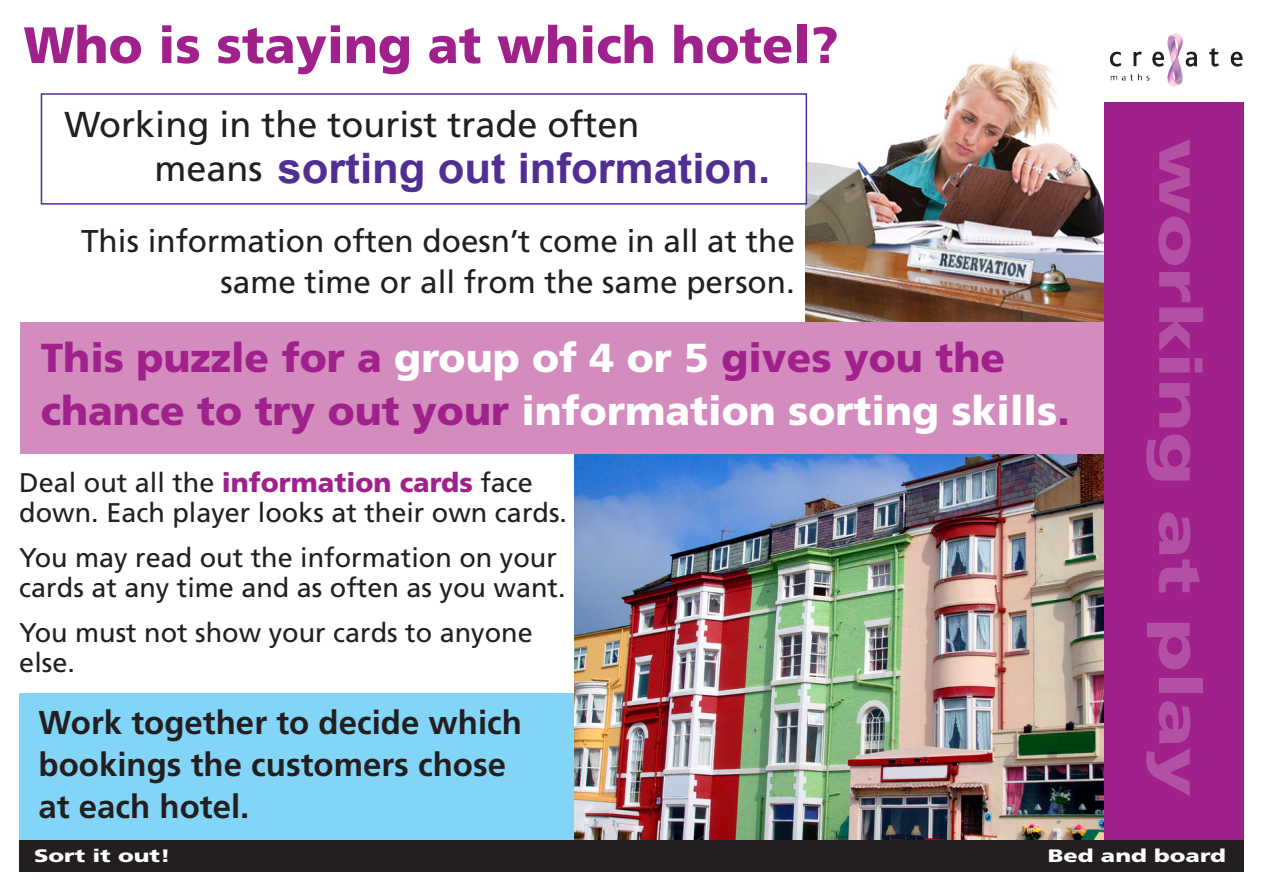
<style>
.page{position:relative;width:1263px;height:893px;background:#fff}
.page>*{position:absolute;margin:0;border:0;box-sizing:border-box;transform-origin:0 0}
.t1{font:900 58.5px "Frutiger";color:rgb(212 173 208/.35);scale:1.37 1}
.t2{font:900 51px "Frutiger";color:#a0218c}
.t3{font:700 42px "Arial";color:#502e92;scale:1.04 1}
.t4{font:900 40.5px/52.5px "Frutiger";color:#a0218c}
.t5{font:36px "Frutiger";color:#231f20}
.t6{font:700 33px/42px "Frutiger";color:#231f20}
.t7{font:31.5px/40.5px "Frutiger";color:#231f20;text-align:right}
.t8{font:27px/30px "Frutiger";color:#231f20}
.t9{font:900 18px "Frutiger";color:#fff;scale:1.31 1}
.s1{font-family:"Frutiger";font-weight:400;font-size:36px;color:#231f20}
.s2{color:#fff}
.s3{font-weight:900;color:#a0218c}
</style>
<div class="page">
<img style="left:805px;top:48px;width:299px;height:274px">
<div style="left:19px;top:693px;width:584px;height:148px;background:#82d5f7"></div>
<img style="left:575px;top:453px;width:529px;height:388px">
<div style="left:41px;top:93px;width:766px;height:112px;background:#fff;border:2px solid #502e92"></div>
<div style="left:20px;top:322px;width:1092px;height:131px;background:#d38cbd"></div>
<div style="left:1104px;top:102px;width:139px;height:768px;background:#a0218c"></div>
<img style="left:1097px;top:33px;width:146px;height:64px">
<div style="left:19px;top:841px;width:1224px;height:31px;background:#231f20"></div>
<h2 class="t2" style="left:24px;top:14px;width:817px">Who is staying at which hotel?</h2>
<h3 class="t5" style="left:64px;top:104px;width:577px">Working in the tourist trade often</h3>
<h3 class="t3" style="left:154px;top:141px;width:593px"><span class="s1">means</span> sorting out information.</h3>
<p class="t7" style="left:81px;top:221px;width:715px">This information often doesn’t come in all at the same time or all from the same person.</p>
<h3 class="t4" style="left:41px;top:332px;width:1030px">This puzzle for a <span class="s2">group of 4 or 5</span> gives you the chance to try out your <span class="s2">information sorting skills</span>.</h3>
<p class="t8" style="left:19px;top:467px;width:549px">Deal out all the <span class="s3">information cards</span> face down. Each player looks at their own cards.</p>
<p class="t8" style="left:19px;top:542px;width:548px">You may read out the information on your cards at any time and as often as you want.</p>
<p class="t8" style="left:19px;top:617px;width:515px">You must not show your cards to anyone else.</p>
<p class="t6" style="left:39px;top:702px;width:485px">Work together to decide which bookings the customers chose at each hotel.</p>
<h1 class="t1" style="left:1215px;top:139px;width:482px;rotate:90deg">working at play</h1>
<p class="t9" style="left:34px;top:845px;width:106px">Sort it out!</p>
<p class="t9" style="left:1048px;top:845px;width:137px">Bed and board</p>
</div>
